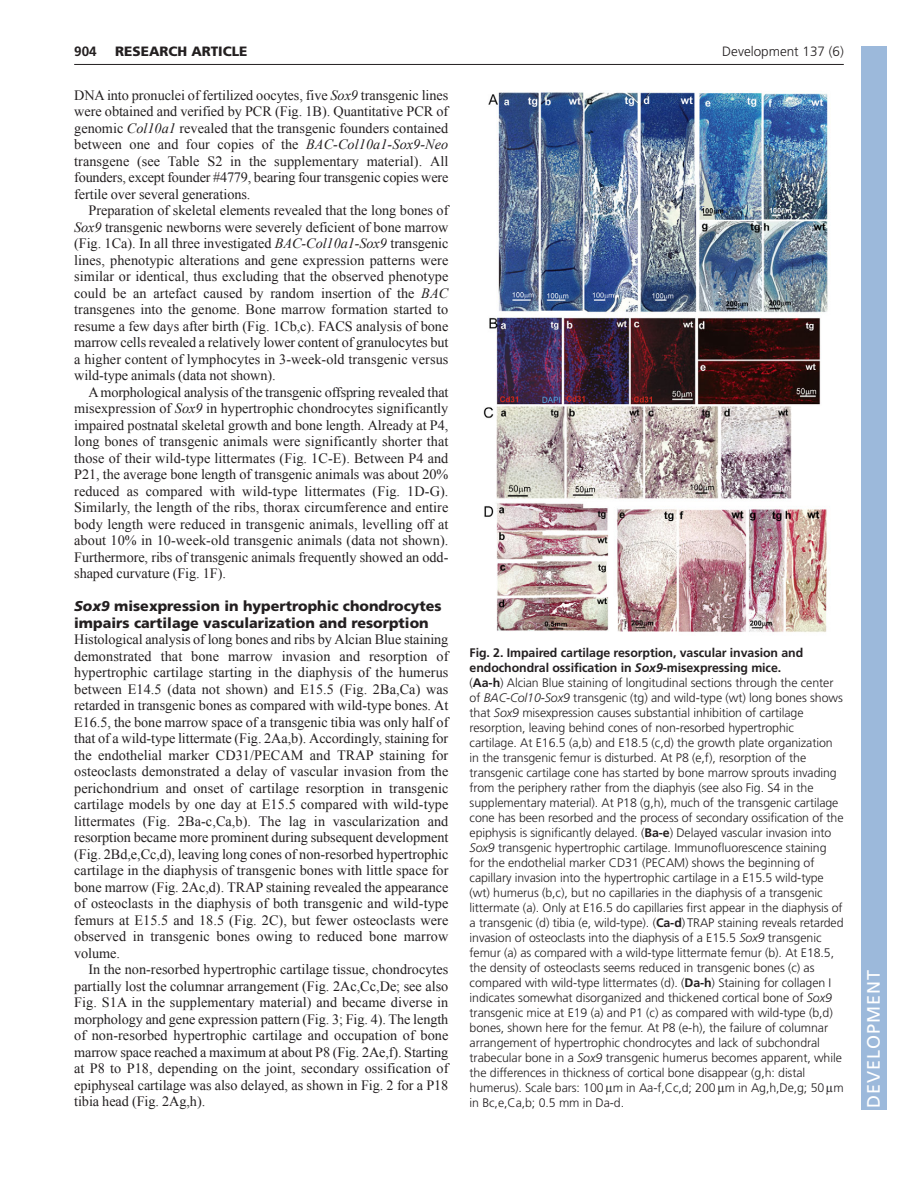
<style>
.page{position:relative;width:918px;height:1188px;background:#fff}
.page>*{position:absolute;margin:0;border:0;box-sizing:border-box;transform-origin:0 0}
.t1{font:18px "Frutiger LT Std";letter-spacing:.055em;color:#fff}
.t2{font:14.25px/16.5px "Times New Roman";letter-spacing:-.005em;color:#231f20;text-align:justify}
.t3{font:900 14.25px/16.5px "Frutiger LT Std";color:#231f20}
.t4{font:300 13.5px "Frutiger LT Std";color:#231f20}
.t5{font:900 13.5px "Frutiger LT Std";color:#231f20}
.t6{font:700 13.5px "Frutiger LT Std";color:#231f20}
.t7{font:300 12.3px/15px "Frutiger LT Std";letter-spacing:-.005em;color:#231f20}
.s1{font-style:italic}
.s2{font-weight:700}
.s3{font-weight:700;font-style:italic}
</style>
<div class="page">
<hr style="left:74px;top:64px;width:770px;height:1px;background:#231f20">
<img style="left:483px;top:91px;width:345px;height:541px">
<div style="left:861px;top:46px;width:25px;height:1064px;background:#9cb9db"></div>
<p class="t5" style="left:115px;top:45px;width:134px">RESEARCH ARTICLE</p>
<p class="t4" style="left:722px;top:46px;width:123px">Development 137 (6)</p>
<p class="t6" style="left:74px;top:46px;width:24px">904</p>
<p class="t2" style="left:74px;top:87px;width:376px">DNA into pronuclei of fertilized oocytes, five <span class="s1">Sox9</span> transgenic lines were obtained and verified by PCR (Fig. 1B). Quantitative PCR of genomic <span class="s1">Col10a1</span> revealed that the transgenic founders contained between one and four copies of the <span class="s1">BAC-Col10a1-Sox9-Neo </span>transgene (see Table S2 in the supplementary material). All founders, except founder #4779, bearing four transgenic copies were fertile over several generations.</p>
<p class="t2" style="left:74px;top:202px;width:376px;text-indent:14px">Preparation of skeletal elements revealed that the long bones of <span class="s1">Sox9</span> transgenic newborns were severely deficient of bone marrow (Fig. 1Ca). In all three investigated <span class="s1">BAC-Col10a1-Sox9</span> transgenic lines, phenotypic alterations and gene expression patterns were similar or identical, thus excluding that the observed phenotype could be an artefact caused by random insertion of the <span class="s1">BAC </span>transgenes into the genome. Bone marrow formation started to resume a few days after birth (Fig. 1Cb,c). FACS analysis of bone marrow cells revealed a relatively lower content of granulocytes but a higher content of lymphocytes in 3-week-old transgenic versus wild-type animals (data not shown).</p>
<p class="t2" style="left:74px;top:384px;width:376px;text-indent:14px">A morphological analysis of the transgenic offspring revealed that misexpression of <span class="s1">Sox9</span> in hypertrophic chondrocytes significantly impaired postnatal skeletal growth and bone length. Already at P4, long bones of transgenic animals were significantly shorter that those of their wild-type littermates (Fig. 1C-E). Between P4 and P21, the average bone length of transgenic animals was about 20% reduced as compared with wild-type littermates (Fig. 1D-G).<br>Similarly, the length of the ribs, thorax circumference and entire body length were reduced in transgenic animals, levelling off at about 10% in 10-week-old transgenic animals (data not shown).<br>Furthermore, ribs of transgenic animals frequently showed an odd&shy;shaped curvature (Fig. 1F).</p>
<p class="t3" style="left:74px;top:599px;width:369px"><span class="s1">Sox9</span> misexpression in hypertrophic chondrocytes impairs cartilage vascularization and resorption</p>
<p class="t2" style="left:74px;top:631px;width:376px">Histological analysis of long bones and ribs by Alcian Blue staining demonstrated that bone marrow invasion and resorption of hypertrophic cartilage starting in the diaphysis of the humerus between E14.5 (data not shown) and E15.5 (Fig. 2Ba,Ca) was retarded in transgenic bones as compared with wild-type bones. At E16.5, the bone marrow space of a transgenic tibia was only half of that of a wild-type littermate (Fig. 2Aa,b). Accordingly, staining for the endothelial marker CD31/PECAM and TRAP staining for osteoclasts demonstrated a delay of vascular invasion from the perichondrium and onset of cartilage resorption in transgenic cartilage models by one day at E15.5 compared with wild-type littermates (Fig. 2Ba-c,Ca,b). The lag in vascularization and resorption became more prominent during subsequent development (Fig. 2Bd,e,Cc,d), leaving long cones of non-resorbed hypertrophic cartilage in the diaphysis of transgenic bones with little space for bone marrow (Fig. 2Ac,d). TRAP staining revealed the appearance of osteoclasts in the diaphysis of both transgenic and wild-type femurs at E15.5 and 18.5 (Fig. 2C), but fewer osteoclasts were observed in transgenic bones owing to reduced bone marrow volume.</p>
<p class="t2" style="left:74px;top:961px;width:376px;text-indent:14px">In the non-resorbed hypertrophic cartilage tissue, chondrocytes partially lost the columnar arrangement (Fig. 2Ac,Cc,De; see also Fig. S1A in the supplementary material) and became diverse in morphology and gene expression pattern (Fig. 3; Fig. 4). The length of non-resorbed hypertrophic cartilage and occupation of bone marrow space reached a maximum at about P8 (Fig. 2Ae,f). Starting at P8 to P18, depending on the joint, secondary ossification of epiphyseal cartilage was also delayed, as shown in Fig. 2 for a P18 tibia head (Fig. 2Ag,h).</p>
<p class="t7" style="left:470px;top:646px;width:376px"><span class="s2">Fig. 2. Impaired cartilage resorption, vascular invasion and endochondral ossification in</span> <span class="s3">Sox9</span><span class="s2">-misexpressing mice.<br></span>(<span class="s2">Aa-h</span>) Alcian Blue staining of longitudinal sections through the center of <span class="s1">BAC-Col10-Sox9</span> transgenic (tg) and wild-type (wt) long bones shows that <span class="s1">Sox9</span> misexpression causes substantial inhibition of cartilage resorption, leaving behind cones of non-resorbed hypertrophic cartilage. At E16.5 (a,b) and E18.5 (c,d) the growth plate organization in the transgenic femur is disturbed. At P8 (e,f), resorption of the transgenic cartilage cone has started by bone marrow sprouts invading from the periphery rather from the diaphyis (see also Fig. S4 in the supplementary material). At P18 (g,h), much of the transgenic cartilage cone has been resorbed and the process of secondary ossification of the epiphysis is significantly delayed. (<span class="s2">Ba-e</span>) Delayed vascular invasion into <span class="s1">Sox9</span> transgenic hypertrophic cartilage. Immunofluorescence staining for the endothelial marker CD31 (PECAM) shows the beginning of capillary invasion into the hypertrophic cartilage in a E15.5 wild-type (wt) humerus (b,c), but no capillaries in the diaphysis of a transgenic littermate (a). Only at E16.5 do capillaries first appear in the diaphysis of a transgenic (d) tibia (e, wild-type). (<span class="s2">Ca-d</span>) TRAP staining reveals retarded invasion of osteoclasts into the diaphysis of a E15.5 <span class="s1">Sox9</span> transgenic femur (a) as compared with a wild-type littermate femur (b). At E18.5, the density of osteoclasts seems reduced in transgenic bones (c) as compared with wild-type littermates (d). (<span class="s2">Da-h</span>) Staining for collagen I indicates somewhat disorganized and thickened cortical bone of <span class="s1">Sox9 </span>transgenic mice at E19 (a) and P1 (c) as compared with wild-type (b,d) bones, shown here for the femur. At P8 (e-h), the failure of columnar arrangement of hypertrophic chondrocytes and lack of subchondral trabecular bone in a <span class="s1">Sox9</span> transgenic humerus becomes apparent, while the differences in thickness of cortical bone disappear (g,h: distal humerus). Scale bars: 100 m in Aa-f,Cc,d; 200 m in Ag,h,De,g; 50 m in Bc,e,Ca,b; 0.5 mm in Da-d.</p>
<p class="t1" style="left:863px;top:1108px;width:140px;rotate:-90deg">DEVELOPMENT</p>
</div>
